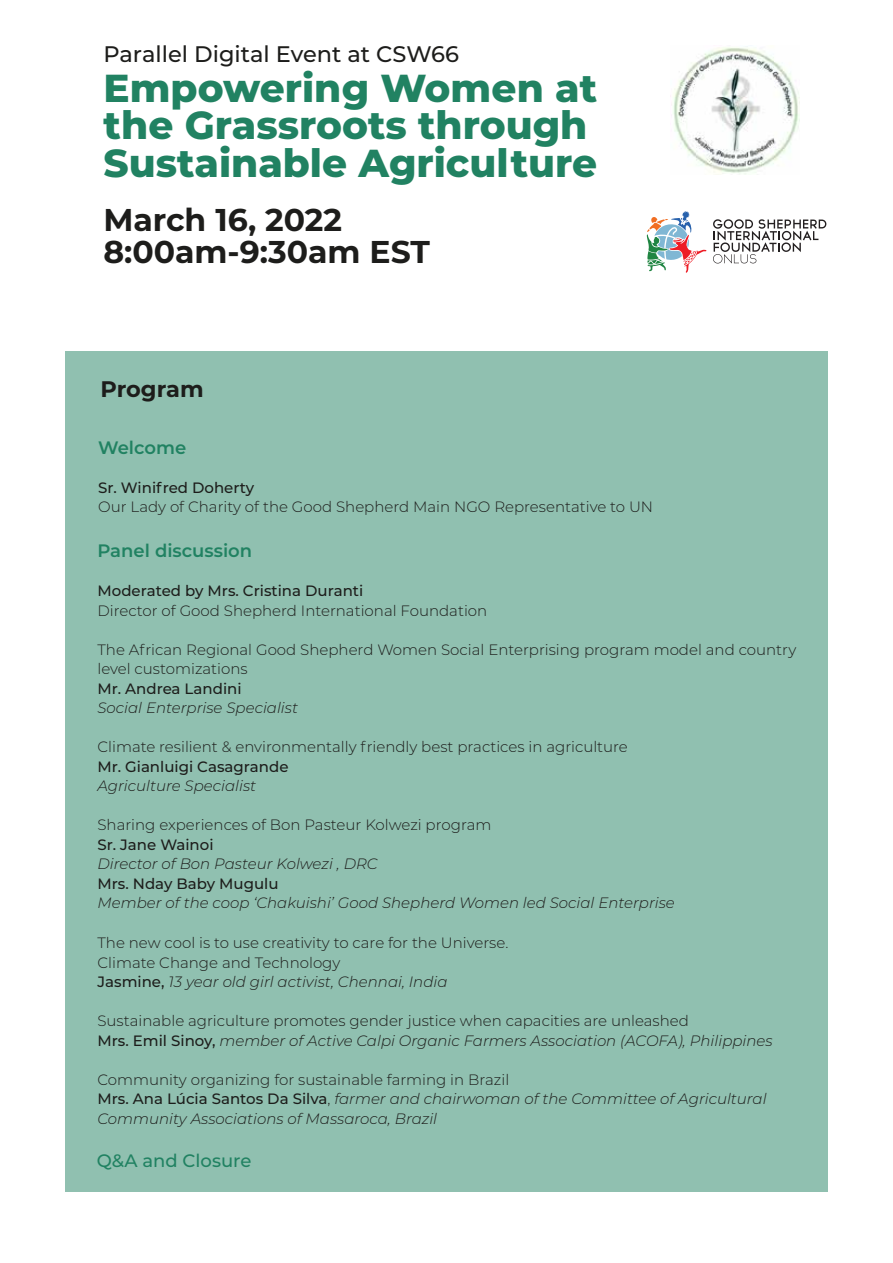
<style>
.page{position:relative;width:893px;height:1263px;background:#fff}
.page>*{position:absolute;margin:0;border:0;box-sizing:border-box;transform-origin:0 0}
.t1{font:800 39px/37.5px "Montserrat";color:#218262}
.t2{font:700 31.5px/31.5px "Montserrat";color:#1d1d1b}
.t3{font:500 22.5px "Montserrat";color:#1d1d1b}
.t4{font:700 22.5px "Montserrat";letter-spacing:-.005em;color:#1d1d1b}
.t5{font:600 18px "Montserrat";color:#218262}
.t6{font:500 18px "Montserrat";color:#218262}
.t7{font:300 15px/19.5px "Montserrat";color:#1d1d1b}
.t8{font:italic 300 15px/19.5px "Montserrat";color:#1d1d1b}
.t9{font:500 15px "Montserrat";color:#1d1d1b}
.s1{font-weight:500}
.s2{font-style:italic}
.s3{font-style:normal}
.s4{font-weight:500;font-style:normal}
</style>
<div class="page">
<div style="left:65px;top:351px;width:763px;height:840px;background:#90c0b0"></div>
<svg style="left:647px;top:211px;width:59px;height:62px"></svg>
<svg style="left:713px;top:219px;width:113px;height:45px"></svg>
<img style="left:671px;top:46px;width:128px;height:129px">
<h3 class="t3" style="left:104px;top:38px;width:357px">Parallel Digital Event at CSW66</h3>
<h1 class="t1" style="left:104px;top:67px;width:495px">Empowering Women at the Grassroots through<br>Sustainable Agriculture</h1>
<h2 class="t2" style="left:103px;top:203px;width:328px">March 16, 2022<br>8:00am-9:30am EST</h2>
<h3 class="t4" style="left:100px;top:372px;width:105px">Program</h3>
<p class="t5" style="left:98px;top:434px;width:90px">Welcome</p>
<p class="t9" style="left:98px;top:477px;width:158px">Sr. Winifred Doherty</p>
<p class="t7" style="left:98px;top:496px;width:556px">Our Lady of Charity of the Good Shepherd Main NGO Representative to UN</p>
<p class="t5" style="left:97px;top:538px;width:156px">Panel discussion</p>
<p class="t9" style="left:97px;top:581px;width:267px">Moderated by Mrs. Cristina Duranti</p>
<p class="t7" style="left:97px;top:600px;width:391px">Director of Good Shepherd International Foundation</p>
<p class="t7" style="left:97px;top:639px;width:700px">The African Regional Good Shepherd Women Social Enterprising program model and country level customizations</p>
<p class="t9" style="left:97px;top:678px;width:146px">Mr. Andrea Landini</p>
<p class="t8" style="left:97px;top:698px;width:202px">Social Enterprise Specialist</p>
<p class="t7" style="left:97px;top:737px;width:532px">Climate resilient &amp; environmentally friendly best practices in agriculture</p>
<p class="t9" style="left:97px;top:756px;width:193px">Mr. Gianluigi Casagrande</p>
<p class="t8" style="left:97px;top:776px;width:160px">Agriculture Specialist</p>
<p class="t7" style="left:97px;top:815px;width:395px">Sharing experiences of Bon Pasteur Kolwezi program</p>
<p class="t9" style="left:97px;top:834px;width:118px">Sr. Jane Wainoi</p>
<p class="t8" style="left:97px;top:854px;width:282px">Director of Bon Pasteur Kolwezi , DRC</p>
<p class="t9" style="left:97px;top:873px;width:183px">Mrs. Nday Baby Mugulu</p>
<p class="t8" style="left:97px;top:893px;width:579px">Member of the coop ‘Chakuishi’ Good Shepherd Women led Social Enterprise</p>
<p class="t7" style="left:97px;top:933px;width:412px">The new cool is to use creativity to care for the Universe.<br>Climate Change and Technology<br><span class="s1">Jasmine,</span> <span class="s2">13 year old girl activist, Chennai, India</span></p>
<p class="t7" style="left:97px;top:1011px;width:677px">Sustainable agriculture promotes gender justice when capacities are unleashed<br><span class="s1">Mrs. Emil Sinoy,</span> <span class="s2">member of Active Calpi Organic Farmers Association (ACOFA), Philippines</span></p>
<p class="t8" style="left:97px;top:1069px;width:671px"><span class="s3">Community organizing for sustainable farming in Brazil<br></span><span class="s4">Mrs. Ana Lúcia Santos Da Silva</span><span class="s3">,</span> farmer and chairwoman of the Committee of Agricultural<br>Community Associations of Massaroca, Brazil</p>
<p class="t6" style="left:97px;top:1148px;width:156px">Q&amp;A and Closure</p>
</div>
